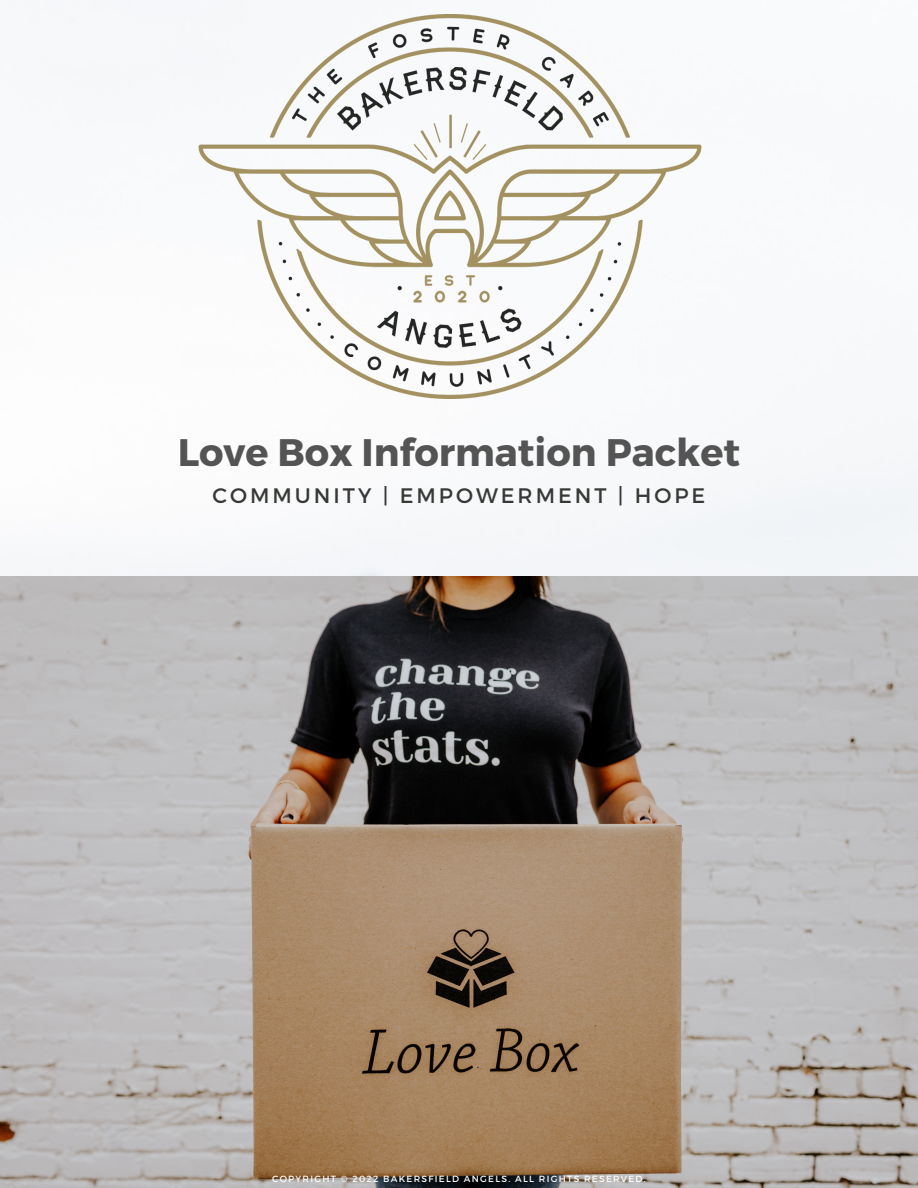
<style>
.page{position:relative;width:918px;height:1188px;background:#fff}
.page>*{position:absolute;margin:0;border:0;box-sizing:border-box;transform-origin:0 0}
.t1{font:700 38.4px "Montserrat";color:#545454}
.t2{font:21px "Montserrat";letter-spacing:.14em;color:#363936}
.t3{font:9px "Montserrat";letter-spacing:.14em;color:#fff}
</style>
<div class="page">
<img style="left:0;top:23px;width:918px;height:554px">
<img style="left:198px;top:14px;width:503px;height:385px">
<img style="left:0;top:577px;width:918px;height:611px">
<h1 class="t1" style="left:178px;top:428px;width:564px">Love Box Information Packet</h1>
<h2 class="t2" style="left:213px;top:482px;width:494px">COMMUNITY | EMPOWERMENT | HOPE</h2>
<p class="t3" style="left:272px;top:1173px;width:375px">COPYRIGHT © 2022 BAKERSFIELD ANGELS. ALL RIGHTS RESERVED.</p>
</div>
